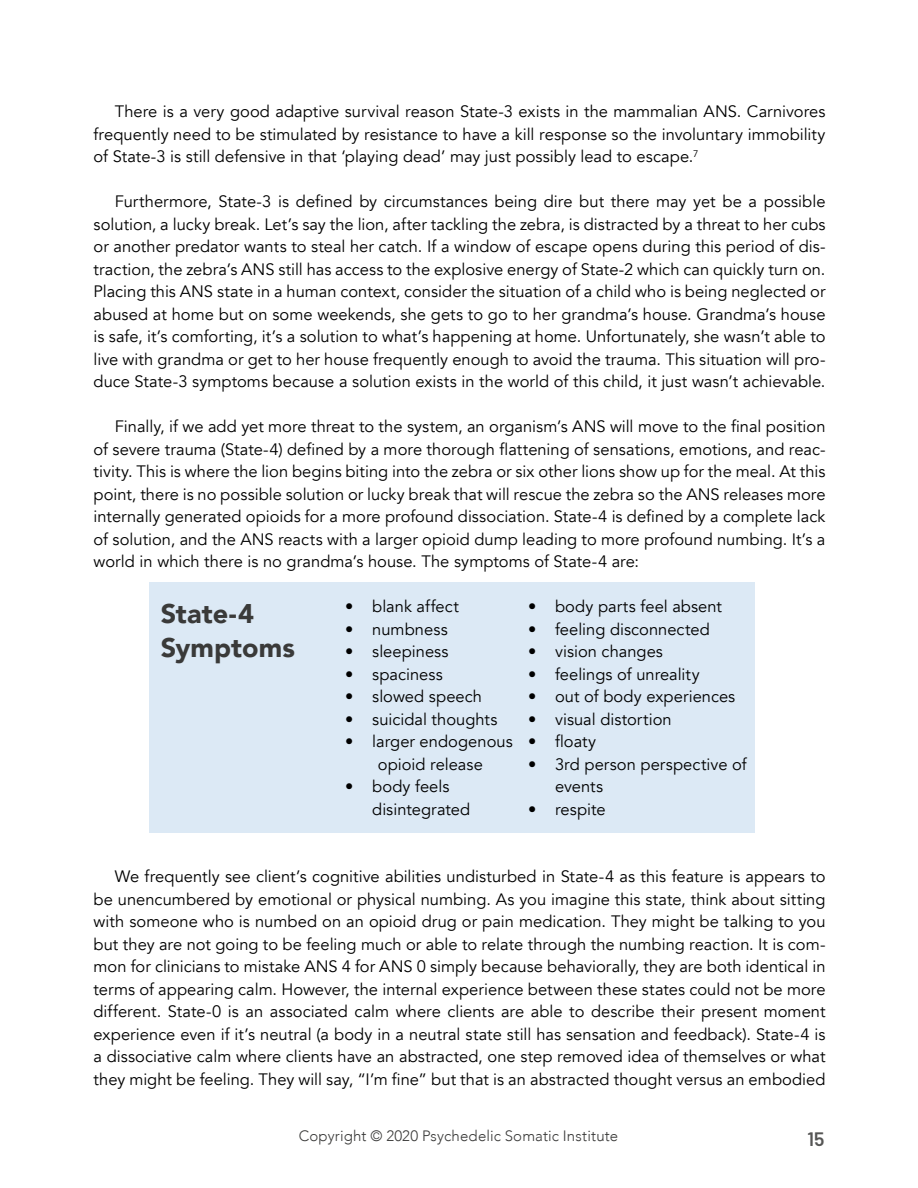
<style>
.page{position:relative;width:918px;height:1188px;background:#fff}
.page>*{position:absolute;margin:0;border:0;box-sizing:border-box;transform-origin:0 0}
.t1{font:900 27px/33.8px "Avenir";letter-spacing:.005em;color:#3a3a39}
.t2{font:600 19.5px "Barlow";color:#565655}
.t3{font:16.5px/22.5px "Avenir";color:#000;text-align:justify}
.t4{font:300 15px "Avenir";letter-spacing:.01em;color:#3a3a39}
</style>
<div class="page">
<div style="left:150px;top:582px;width:605px;height:250px;background:#dce9f5"></div>
<p class="t3" style="left:94px;top:100px;width:733px;text-indent:21px">There is a very good adaptive survival reason State-3 exists in the mammalian ANS. Carnivores frequently need to be stimulated by resistance to have a kill response so the involuntary immobility of State-3 is still defensive in that ‘playing dead’ may just possibly lead to escape.<sup>7</sup></p>
<p class="t3" style="left:94px;top:190px;width:734px;text-indent:21px">Furthermore, State-3 is defined by circumstances being dire but there may yet be a possible solution, a lucky break. Let’s say the lion, after tackling the zebra, is distracted by a threat to her cubs or another predator wants to steal her catch. If a window of escape opens during this period of dis&shy;traction, the zebra’s ANS still has access to the explosive energy of State-2 which can quickly turn on.<br>Placing this ANS state in a human context, consider the situation of a child who is being neglected or abused at home but on some weekends, she gets to go to her grandma’s house. Grandma’s house is safe, it’s comforting, it’s a solution to what’s happening at home. Unfortunately, she wasn’t able to live with grandma or get to her house frequently enough to avoid the trauma. This situation will pro&shy;duce State-3 symptoms because a solution exists in the world of this child, it just wasn’t achievable.</p>
<p class="t3" style="left:94px;top:415px;width:734px;text-indent:21px">Finally, if we add yet more threat to the system, an organism’s ANS will move to the final position of severe trauma (State-4) defined by a more thorough flattening of sensations, emotions, and reac&shy;tivity. This is where the lion begins biting into the zebra or six other lions show up for the meal. At this point, there is no possible solution or lucky break that will rescue the zebra so the ANS releases more internally generated opioids for a more profound dissociation. State-4 is defined by a complete lack of solution, and the ANS reacts with a larger opioid dump leading to more profound numbing. It’s a world in which there is no grandma’s house. The symptoms of State-4 are:</p>
<h1 class="t1" style="left:161px;top:596px;width:136px">State-4<br>Symptoms</h1>
<p class="t3" style="left:345px;top:595px;width:115px">• blank affect</p>
<p class="t3" style="left:345px;top:618px;width:104px">• numbness</p>
<p class="t3" style="left:345px;top:640px;width:105px">• sleepiness</p>
<p class="t3" style="left:345px;top:663px;width:99px">• spaciness</p>
<p class="t3" style="left:345px;top:685px;width:138px">• slowed speech</p>
<p class="t3" style="left:345px;top:708px;width:154px">• suicidal thoughts</p>
<p class="t3" style="left:345px;top:730px;width:169px;text-align:center">• larger endogenous opioid release</p>
<p class="t3" style="left:372px;top:775px;width:100px;text-indent:-27px">• body feels disintegrated</p>
<p class="t3" style="left:528px;top:595px;width:196px">• body parts feel absent</p>
<p class="t3" style="left:528px;top:618px;width:183px">• feeling disconnected</p>
<p class="t3" style="left:528px;top:640px;width:136px">• vision changes</p>
<p class="t3" style="left:528px;top:663px;width:173px">• feelings of unreality</p>
<p class="t3" style="left:528px;top:685px;width:209px">• out of body experiences</p>
<p class="t3" style="left:528px;top:708px;width:145px">• visual distortion</p>
<p class="t3" style="left:528px;top:730px;width:70px">• floaty</p>
<p class="t3" style="left:555px;top:753px;width:193px;text-indent:-27px">• 3rd person perspective of events</p>
<p class="t3" style="left:528px;top:798px;width:79px">• respite</p>
<p class="t3" style="left:94px;top:865px;width:734px;text-indent:21px">We frequently see client’s cognitive abilities undisturbed in State-4 as this feature is appears to be unencumbered by emotional or physical numbing. As you imagine this state, think about sitting with someone who is numbed on an opioid drug or pain medication. They might be talking to you but they are not going to be feeling much or able to relate through the numbing reaction. It is com&shy;mon for clinicians to mistake ANS 4 for ANS 0 simply because behaviorally, they are both identical in terms of appearing calm. However, the internal experience between these states could not be more different. State-0 is an associated calm where clients are able to describe their present moment experience even if it’s neutral (a body in a neutral state still has sensation and feedback). State-4 is a dissociative calm where clients have an abstracted, one step removed idea of themselves or what they might be feeling. They will say, “I’m fine” but that is an abstracted thought versus an embodied</p>
<p class="t4" style="left:299px;top:1127px;width:321px">Copyright © 2020 Psychedelic Somatic Institute</p>
<p class="t2" style="left:807px;top:1127px;width:19px">15</p>
</div>
